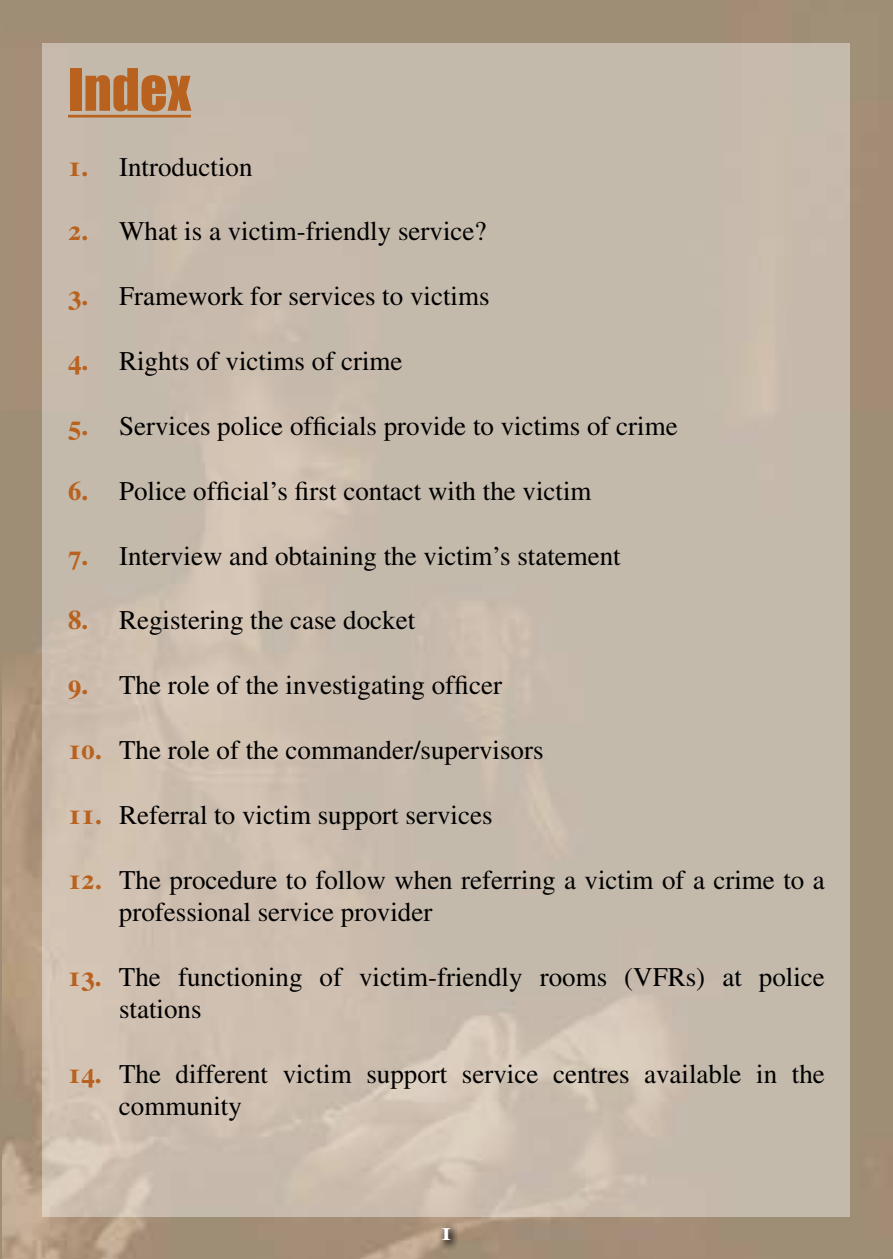
<style>
.page{position:relative;width:893px;height:1259px;background:#fff}
.page>*{position:absolute;margin:0;border:0;box-sizing:border-box;transform-origin:0 0}
.t1{font:54px "Impact";color:#b9611e}
.t2{font:27px/32.4px "Times";color:#000}
.t3{font:24px "Times Bold SC";color:#fff}
.s1{font-family:"Times Bold SC";color:#b9611e}
</style>
<div class="page">
<img style="left:0;top:0;width:893px;height:1259px">
<div style="left:43px;top:43px;width:807px;height:1173px;background:linear-gradient(to right,#ccbeaf,#c4baab)"></div>
<hr style="left:68px;top:115px;width:123px;height:2px;background:#b9611e">
<svg style="left:433px;top:1220px;width:25px;height:29px"></svg>
<h1 class="t1" style="left:68px;top:48px;width:124px">Index</h1>
<p class="t2" style="left:68px;top:150px;width:186px"><span class="s1">1.</span> Introduction</p>
<p class="t2" style="left:68px;top:215px;width:420px"><span class="s1">2.</span> What is a victim-friendly service?</p>
<p class="t2" style="left:68px;top:280px;width:423px"><span class="s1">3.</span> Framework for services to victims</p>
<p class="t2" style="left:68px;top:345px;width:336px"><span class="s1">4.</span> Rights of victims of crime</p>
<p class="t2" style="left:68px;top:409px;width:611px"><span class="s1">5.</span> Services police officials provide to victims of crime</p>
<p class="t2" style="left:68px;top:474px;width:525px"><span class="s1">6.</span> Police official’s first contact with the victim</p>
<p class="t2" style="left:68px;top:539px;width:554px"><span class="s1">7.</span> Interview and obtaining the victim’s statement</p>
<p class="t2" style="left:68px;top:604px;width:349px"><span class="s1">8.</span> Registering the case docket</p>
<p class="t2" style="left:68px;top:669px;width:436px"><span class="s1">9.</span> The role of the investigating officer</p>
<p class="t2" style="left:68px;top:733px;width:477px"><span class="s1">10.</span> The role of the commander/supervisors</p>
<p class="t2" style="left:68px;top:798px;width:426px"><span class="s1">11.</span> Referral to victim support services</p>
<p class="t2" style="left:119px;top:863px;width:707px;text-indent:-51px"><span class="s1">12.</span> The procedure to follow when referring a victim of a crime to a professional service provider</p>
<p class="t2" style="left:119px;top:960px;width:707px;text-indent:-51px"><span class="s1">13.</span> The functioning of victim-friendly rooms (VFRs) at police stations</p>
<p class="t2" style="left:119px;top:1057px;width:707px;text-indent:-51px"><span class="s1">14.</span> The different victim support service centres available in the community</p>
<p class="t3" style="left:440px;top:1217px;width:13px">1</p>
</div>
